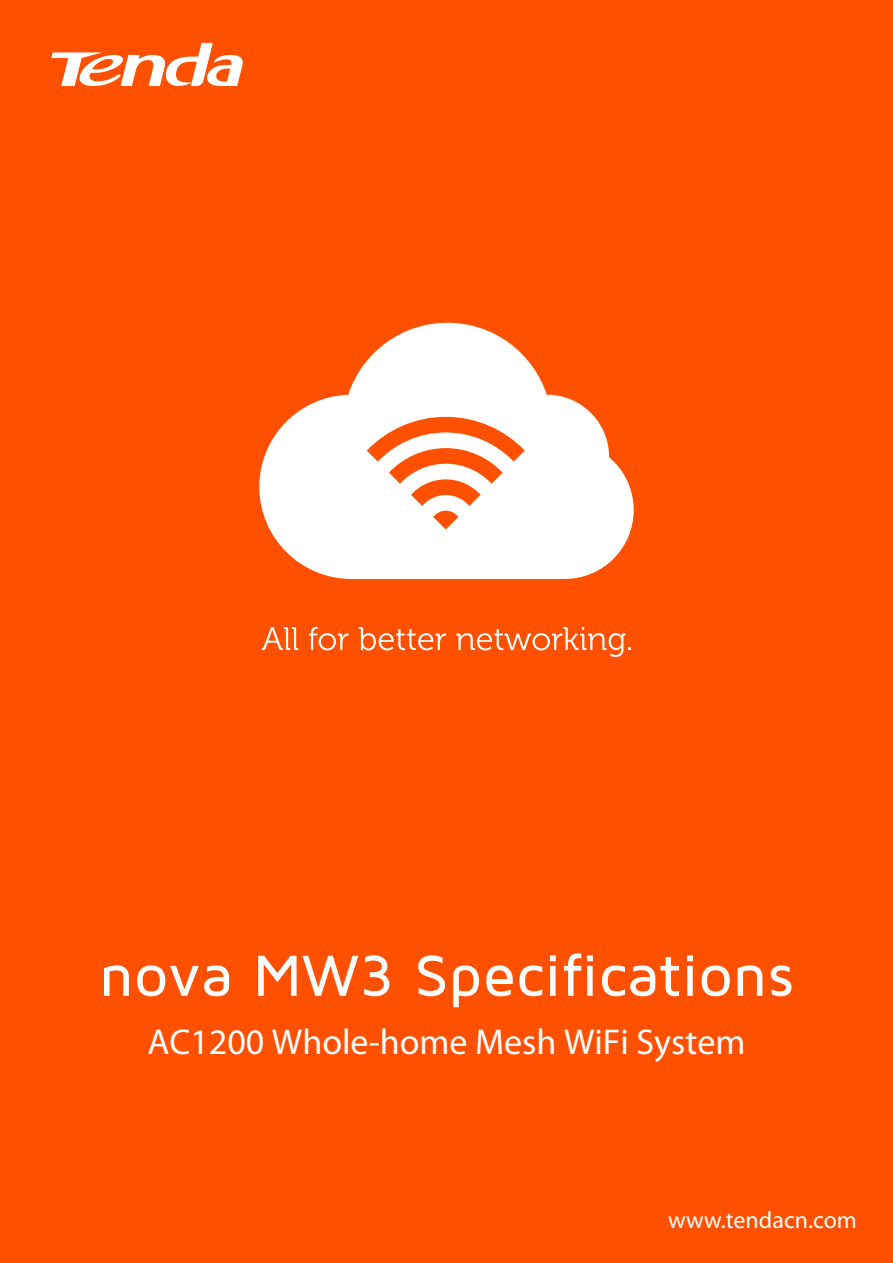
<style>
.page{position:relative;width:893px;height:1263px;background:#ff5000}
.page>*{position:absolute;margin:0;border:0;box-sizing:border-box;transform-origin:0 0}
.t1{font:500 60px "Maven Pro";color:#fff}
.t2{font:36px "Myriad Pro";color:#fff}
.t3{font:24px "Myriad Pro";color:#fff}
</style>
<div class="page">
<svg style="left:51px;top:43px;width:192px;height:43px"></svg>
<svg style="left:259px;top:323px;width:375px;height:256px;fill:#fff"></svg>
<svg style="left:367px;top:417px;width:158px;height:112px"></svg>
<svg style="left:262px;top:627px;width:36px;height:23px"></svg>
<svg style="left:309px;top:627px;width:39px;height:23px"></svg>
<svg style="left:359px;top:627px;width:87px;height:23px"></svg>
<svg style="left:456px;top:627px;width:175px;height:30px"></svg>
<h1 class="t1" style="left:99px;top:938px;width:696px">nova MW3 Specifications</h1>
<p class="t2" style="left:148px;top:1020px;width:599px">AC1200 Whole-home Mesh WiFi System</p>
<p class="t3" style="left:668px;top:1205px;width:190px">www.tendacn.com</p>
</div>
